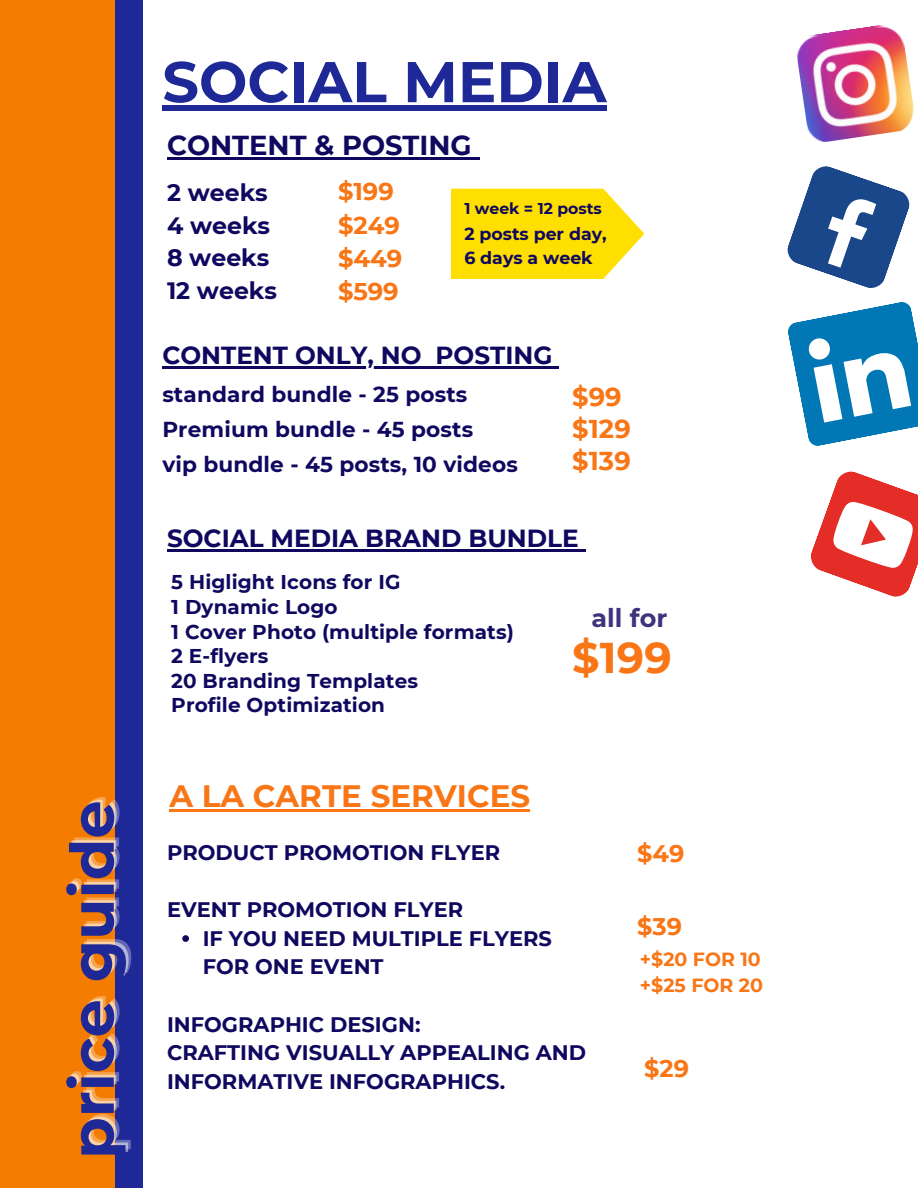
<style>
.page{position:relative;width:918px;height:1188px;background:#fff}
.page>*{position:absolute;margin:0;border:0;box-sizing:border-box;transform-origin:0 0}
.t1{font:700 60.45px "Montserrat";color:#1e2896}
.t2{font:700 57.45px "Montserrat";color:#1e2896}
.t3{font:700 42.9px "Montserrat";color:#f97617}
.t4{font:700 30.9px "Montserrat";color:#f97617}
.t5{font:700 27.45px "Montserrat";color:#10085f}
.t6{font:700 25.8px "Montserrat";letter-spacing:.005em;color:#f97617}
.t7{font:700 25.5px "Montserrat";color:#40337c}
.t8{font:700 24.75px "Montserrat";color:#10085f}
.t9{font:700 24.6px "Montserrat";color:#10085f}
.t10{font:700 24.3px "Montserrat";color:#f97617}
.t11{font:700 24px "Montserrat";color:#f97617}
.t12{font:700 23.7px "Montserrat";color:#10085f}
.t13{font:700 21.6px "Montserrat";letter-spacing:.005em;color:#10085f}
.t14{font:700 21px/28.7px "Montserrat";color:#10085f}
.t15{font:700 19.95px "Montserrat";letter-spacing:.005em;color:#10085f}
.t16{font:700 19.05px "Montserrat";color:#f97617}
.t17{font:700 17.4px "Montserrat";color:#10085f}
.t18{font:700 15.6px "Montserrat";color:#10085f}
</style>
<div class="page">
<img style="left:796px;top:24px;width:118px;height:118px">
<svg style="left:787px;top:166px;width:123px;height:122px"></svg>
<svg style="left:451px;top:189px;width:193px;height:90px;background:#ffe21a"></svg>
<div style="left:0;top:0;width:143px;height:1188px;background:#1e2896"></div>
<div style="left:0;top:0;width:115px;height:1188px;background:#f47c00"></div>
<svg style="left:788px;top:302px;width:130px;height:144px"></svg>
<svg style="left:810px;top:471px;width:108px;height:126px"></svg>
<hr style="left:167px;top:158px;width:305px;height:2px;background:#10085f">
<svg style="left:472px;top:158px;width:7px;height:2px"></svg>
<hr style="left:162px;top:367px;width:260px;height:2px;background:#10085f">
<svg style="left:422px;top:367px;width:14px;height:2px"></svg>
<hr style="left:436px;top:367px;width:116px;height:2px;background:#10085f">
<svg style="left:552px;top:367px;width:7px;height:2px"></svg>
<hr style="left:167px;top:549px;width:412px;height:2px;background:#10085f">
<svg style="left:579px;top:549px;width:7px;height:2px"></svg>
<div style="left:162px;top:106px;width:445px;height:5px;background:#1e2896"></div>
<hr style="left:169px;top:809px;width:361px;height:3px;background:#f97617">
<svg style="left:182px;top:935px;width:7px;height:7px"></svg>
<p class="t1" style="left:55px;top:1159px;width:360px;rotate:-90deg">price guide</p>
<p class="t2" style="left:162px;top:47px;width:446px">SOCIAL MEDIA</p>
<p class="t5" style="left:167px;top:129px;width:306px">CONTENT &amp; POSTING</p>
<p class="t12" style="left:167px;top:178px;width:102px">2 weeks</p>
<p class="t12" style="left:167px;top:211px;width:105px">4 weeks</p>
<p class="t12" style="left:167px;top:243px;width:104px">8 weeks</p>
<p class="t12" style="left:167px;top:276px;width:112px">12 weeks</p>
<p class="t10" style="left:338px;top:177px;width:57px">$199</p>
<p class="t10" style="left:338px;top:210px;width:63px">$249</p>
<p class="t10" style="left:338px;top:243px;width:66px">$449</p>
<p class="t10" style="left:338px;top:277px;width:62px">$599</p>
<p class="t18" style="left:464px;top:199px;width:139px">1 week = 12 posts</p>
<p class="t17" style="left:464px;top:223px;width:144px">2 posts per day,</p>
<p class="t17" style="left:464px;top:247px;width:130px">6 days a week</p>
<p class="t9" style="left:162px;top:340px;width:392px">CONTENT ONLY, NO POSTING</p>
<p class="t13" style="left:162px;top:381px;width:307px">standard bundle - 25 posts</p>
<p class="t13" style="left:162px;top:416px;width:312px">Premium bundle - 45 posts</p>
<p class="t13" style="left:162px;top:451px;width:357px">vip bundle - 45 posts, 10 videos</p>
<p class="t6" style="left:572px;top:381px;width:51px">$99</p>
<p class="t6" style="left:572px;top:413px;width:60px">$129</p>
<p class="t6" style="left:572px;top:445px;width:60px">$139</p>
<p class="t8" style="left:167px;top:523px;width:413px">SOCIAL MEDIA BRAND BUNDLE</p>
<p class="t15" style="left:171px;top:570px;width:231px">5 Higlight Icons for IG</p>
<p class="t15" style="left:171px;top:595px;width:168px">1 Dynamic Logo</p>
<p class="t15" style="left:171px;top:619px;width:344px">1 Cover Photo (multiple formats)</p>
<p class="t15" style="left:171px;top:644px;width:99px">2 E-flyers</p>
<p class="t15" style="left:171px;top:668px;width:248px">20 Branding Templates</p>
<p class="t15" style="left:171px;top:693px;width:215px">Profile Optimization</p>
<p class="t7" style="left:592px;top:602px;width:77px">all for</p>
<p class="t3" style="left:572px;top:632px;width:101px">$199</p>
<p class="t4" style="left:169px;top:777px;width:362px">A LA CARTE SERVICES</p>
<p class="t14" style="left:167px;top:838px;width:335px">PRODUCT PROMOTION FLYER</p>
<p class="t14" style="left:167px;top:895px;width:298px">EVENT PROMOTION FLYER</p>
<p class="t14" style="left:203px;top:924px;width:351px">IF YOU NEED MULTIPLE FLYERS<br>FOR ONE EVENT</p>
<p class="t11" style="left:637px;top:839px;width:49px">$49</p>
<p class="t11" style="left:637px;top:912px;width:46px">$39</p>
<p class="t16" style="left:640px;top:948px;width:122px">+$20 FOR 10</p>
<p class="t16" style="left:640px;top:974px;width:125px">+$25 FOR 20</p>
<p class="t14" style="left:167px;top:1010px;width:255px">INFOGRAPHIC DESIGN:</p>
<p class="t14" style="left:167px;top:1039px;width:421px">CRAFTING VISUALLY APPEALING AND<br>INFORMATIVE INFOGRAPHICS.</p>
<p class="t11" style="left:644px;top:1054px;width:46px">$29</p>
</div>
